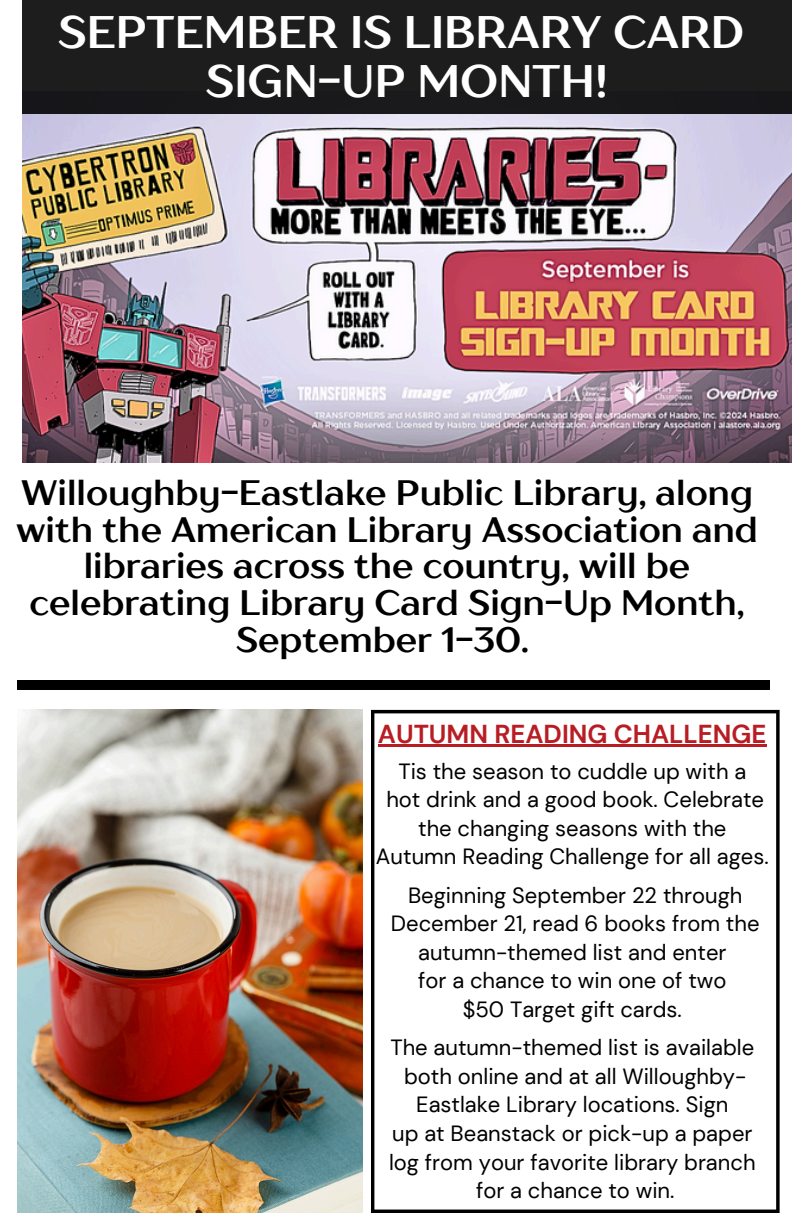
<style>
.page{position:relative;width:792px;height:1224px;background:#fff}
.page>*{position:absolute;margin:0;border:0;box-sizing:border-box;transform-origin:0 0}
.t1{font:700 45.4px/49.6px "TT Drugs";color:#fff;text-align:center}
.t2{font:700 35.2px/36.6px "TT Drugs";color:#000;text-align:center}
.t3{font:700 26px "DM Sans";color:#b91d24}
.t4{font:22px/28.6px "DM Sans";color:#000;text-align:center}
</style>
<div class="page">
<img style="left:22px;top:114px;width:770px;height:348px">
<div style="left:22px;top:0;width:770px;height:114px;background:#1d1d1d"></div>
<img style="left:18px;top:710px;width:345px;height:502px">
<svg style="left:371px;top:710px;width:409px;height:503px"></svg>
<hr style="left:378px;top:745px;width:388px;height:2px;background:#b91d24">
<div style="left:18px;top:681px;width:752px;height:8px;background:#000"></div>
<h2 class="t1" style="left:58px;top:6px;width:687px">SEPTEMBER IS LIBRARY CARD<br>SIGN-UP MONTH!</h2>
<p class="t2" style="left:16px;top:474px;width:743px">Willoughby-Eastlake Public Library, along with the American Library Association and libraries across the country, will be celebrating Library Card Sign-Up Month, September 1-30.</p>
<h3 class="t3" style="left:378px;top:717px;width:390px">AUTUMN READING CHALLENGE</h3>
<p class="t4" style="left:398px;top:757px;width:349px">Tis the season to cuddle up with a</p>
<p class="t4" style="left:386px;top:785px;width:379px">hot drink and a good book. Celebrate the changing seasons with the</p>
<p class="t4" style="left:376px;top:843px;width:394px">Autumn Reading Challenge for all ages.</p>
<p class="t4" style="left:391px;top:881px;width:370px">Beginning September 22 through<br>December 21, read 6 books from the autumn-themed list and enter</p>
<p class="t4" style="left:418px;top:967px;width:310px">for a chance to win one of two</p>
<p class="t4" style="left:463px;top:995px;width:221px">$50 Target gift cards.</p>
<p class="t4" style="left:390px;top:1034px;width:365px">The autumn-themed list is available</p>
<p class="t4" style="left:404px;top:1062px;width:344px">both online and at all Willoughby-<br>Eastlake Library locations. Sign</p>
<p class="t4" style="left:392px;top:1119px;width:362px">up at Beanstack or pick-up a paper</p>
<p class="t4" style="left:389px;top:1148px;width:368px">log from your favorite library branch</p>
<p class="t4" style="left:476px;top:1176px;width:200px">for a chance to win.</p>
</div>
